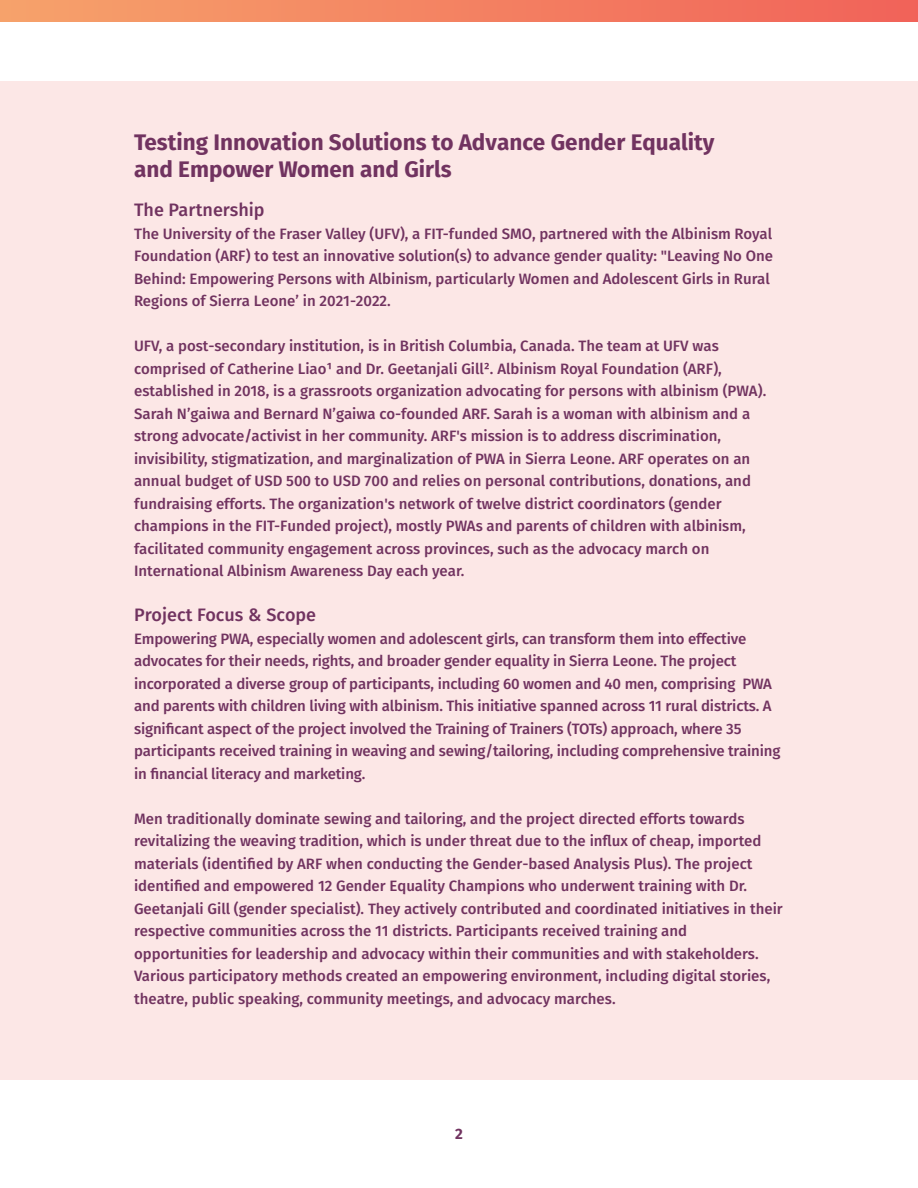
<style>
.page{position:relative;width:918px;height:1188px;background:#fff}
.page>*{position:absolute;margin:0;border:0;box-sizing:border-box;transform-origin:0 0}
.t1{font:700 22.5px/27px "Fira Sans";color:#713360}
.t2{font:500 18px "Fira Sans";color:#713360}
.t3{font:500 15px/22.5px "Fira Sans";color:#713360}
.t4{font:700 15px "Fira Sans";color:#713360}
</style>
<div class="page">
<div style="left:0;top:81px;width:918px;height:999px;background:#fce7e6"></div>
<div style="left:0;top:0;width:918px;height:21px;background:linear-gradient(to right,#f6a26b,#f16259)"></div>
<h1 class="t1" style="left:134px;top:130px;width:582px">Testing Innovation Solutions to Advance Gender Equality and Empower Women and Girls</h1>
<p class="t2" style="left:134px;top:202px;width:132px">The Partnership</p>
<p class="t3" style="left:134px;top:223px;width:641px">The University of the Fraser Valley (UFV), a FIT-funded SMO, partnered with the Albinism Royal Foundation (ARF) to test an innovative solution(s) to advance gender quality: "Leaving No One Behind: Empowering Persons with Albinism, particularly Women and Adolescent Girls in Rural Regions of Sierra Leone’ in 2021-2022.</p>
<p class="t3" style="left:134px;top:335px;width:634px">UFV, a post-secondary institution, is in British Columbia, Canada. The team at UFV was comprised of Catherine Liao¹ and Dr. Geetanjali Gill². Albinism Royal Foundation (ARF), established in 2018, is a grassroots organization advocating for persons with albinism (PWA).<br>Sarah N’gaiwa and Bernard N’gaiwa co-founded ARF. Sarah is a woman with albinism and a strong advocate/activist in her community. ARF's mission is to address discrimination, invisibility, stigmatization, and marginalization of PWA in Sierra Leone. ARF operates on an annual budget of USD 500 to USD 700 and relies on personal contributions, donations, and fundraising efforts. The organization's network of twelve district coordinators (gender champions in the FIT-Funded project), mostly PWAs and parents of children with albinism, facilitated community engagement across provinces, such as the advocacy march on International Albinism Awareness Day each year.</p>
<p class="t2" style="left:134px;top:607px;width:184px">Project Focus &amp; Scope</p>
<p class="t3" style="left:134px;top:628px;width:648px">Empowering PWA, especially women and adolescent girls, can transform them into effective advocates for their needs, rights, and broader gender equality in Sierra Leone. The project incorporated a diverse group of participants, including 60 women and 40 men, comprising PWA and parents with children living with albinism. This initiative spanned across 11 rural districts. A significant aspect of the project involved the Training of Trainers (TOTs) approach, where 35 participants received training in weaving and sewing/tailoring, including comprehensive training in financial literacy and marketing.</p>
<p class="t3" style="left:134px;top:808px;width:650px">Men traditionally dominate sewing and tailoring, and the project directed efforts towards revitalizing the weaving tradition, which is under threat due to the influx of cheap, imported materials (identified by ARF when conducting the Gender-based Analysis Plus). The project identified and empowered 12 Gender Equality Champions who underwent training with Dr.<br>Geetanjali Gill (gender specialist). They actively contributed and coordinated initiatives in their respective communities across the 11 districts. Participants received training and opportunities for leadership and advocacy within their communities and with stakeholders.<br>Various participatory methods created an empowering environment, including digital stories, theatre, public speaking, community meetings, and advocacy marches.</p>
<p class="t4" style="left:455px;top:1127px;width:9px">2</p>
</div>
